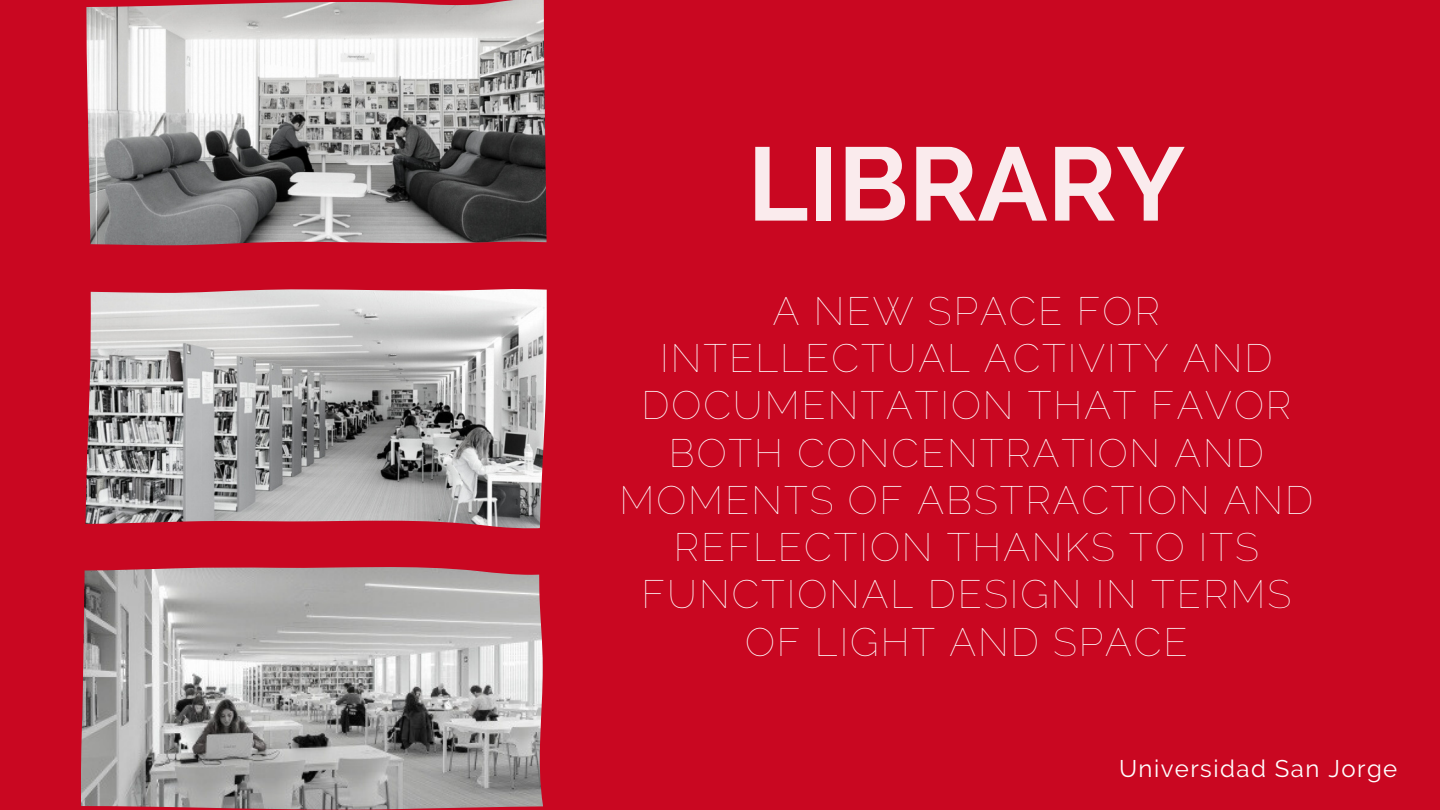
<style>
.page{position:relative;width:1440px;height:810px;background:#c90721}
.page>*{position:absolute;margin:0;border:0;box-sizing:border-box;transform-origin:0 0}
.t1{font:700 103.9px "Raleway";color:#faebed}
.t2{font:100 39.5px/47.2px "Raleway";letter-spacing:.05em;color:#fff;text-align:center}
.t3{font:24px "Raleway";letter-spacing:.06em;color:#fff}
</style>
<div class="page">
<img style="left:86px;top:0;width:460px;height:245px">
<img style="left:85px;top:289px;width:462px;height:239px">
<img style="left:81px;top:567px;width:462px;height:243px">
<h1 class="t1" style="left:748px;top:123px;width:439px">LIBRARY</h1>
<h2 class="t2" style="left:619px;top:287px;width:695px">A NEW SPACE FOR<br>INTELLECTUAL ACTIVITY AND<br>DOCUMENTATION THAT FAVOR<br>BOTH CONCENTRATION AND<br>MOMENTS OF ABSTRACTION AND<br>REFLECTION THANKS TO ITS<br>FUNCTIONAL DESIGN IN TERMS<br>OF LIGHT AND SPACE</h2>
<p class="t3" style="left:1119px;top:755px;width:280px">Universidad San Jorge</p>
</div>
